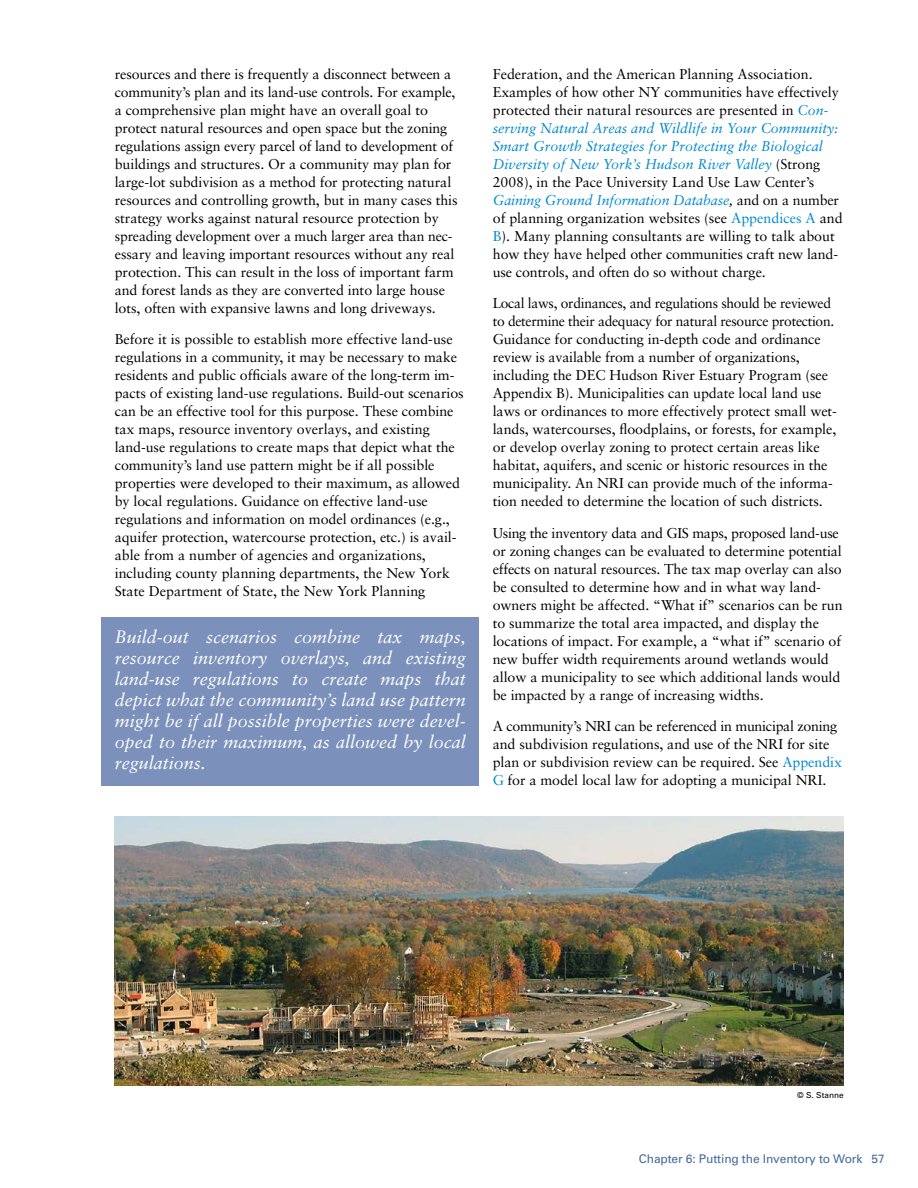
<style>
.page{position:relative;width:918px;height:1188px;background:#fff}
.page>*{position:absolute;margin:0;border:0;box-sizing:border-box;transform-origin:0 0}
.t1{font:italic 18px/21px "Sabon";color:#fff;text-align:justify}
.t2{font:14.25px/18px "Sabon";letter-spacing:-.005em;color:#000}
.t3{font:12px "Univers";letter-spacing:-.01em;color:#456aa0}
.t4{font:8.25px "Univers";color:#000}
.s1{font-style:italic;color:#0089cf}
.s2{font-style:italic}
.s3{color:#0089cf}
</style>
<div class="page">
<div style="left:101px;top:617px;width:378px;height:169px;background:#7b91bb"></div>
<img style="left:115px;top:817px;width:729px;height:268px">
<p class="t2" style="left:115px;top:64px;width:344px">resources and there is frequently a disconnect between a community’s plan and its land-use controls. For example, a comprehensive plan might have an overall goal to protect natural resources and open space but the zoning regulations assign every parcel of land to development of buildings and structures. Or a community may plan for large-lot subdivision as a method for protecting natural resources and controlling growth, but in many cases this strategy works against natural resource protection by spreading development over a much larger area than nec&shy;essary and leaving important resources without any real protection. This can result in the loss of important farm and forest lands as they are converted into large house lots, often with expansive lawns and long driveways.</p>
<p class="t2" style="left:115px;top:330px;width:351px">Before it is possible to establish more effective land-use regulations in a community, it may be necessary to make residents and public officials aware of the long-term im&shy;pacts of existing land-use regulations. Build-out scenarios can be an effective tool for this purpose. These combine tax maps, resource inventory overlays, and existing</p>
<p class="t2" style="left:115px;top:438px;width:342px">land-use regulations to create maps that depict what the</p>
<p class="t2" style="left:115px;top:456px;width:347px">community’s land use pattern might be if all possible properties were developed to their maximum, as allowed by local regulations. Guidance on effective land-use regulations and information on model ordinances (e.g., aquifer protection, watercourse protection, etc.) is avail-</p>
<p class="t2" style="left:115px;top:546px;width:337px">able from a number of agencies and organizations, including county planning departments, the New York<br>State Department of State, the New York Planning</p>
<p class="t1" style="left:115px;top:626px;width:353px">Build-out scenarios combine tax maps, resource inventory overlays, and existing land-use regulations to create maps that depict what the community’s land use pattern might be if all possible properties were devel&shy;oped to their maximum, as allowed by local regulations.</p>
<p class="t2" style="left:493px;top:64px;width:351px">Federation, and the American Planning Association.<br>Examples of how other NY communities have effectively protected their natural resources are presented in <span class="s1">Con&shy;serving Natural Areas and Wildlife in Your Community:<br>Smart Growth Strategies for Protecting the Biological Diversity of New York’s Hudson River Valley</span> (Strong 2008), in the Pace University Land Use Law Center’s <span class="s1">Gaining Ground Information Database</span><span class="s2">,</span> and on a number of planning organization websites (see <span class="s3">Appendices A</span> and <span class="s3">B</span>). Many planning consultants are willing to talk about how they have helped other communities craft new land&shy;use controls, and often do so without charge.</p>
<p class="t2" style="left:493px;top:294px;width:346px">Local laws, ordinances, and regulations should be reviewed to determine their adequacy for natural resource protection.<br>Guidance for conducting in-depth code and ordinance review is available from a number of organizations, including the DEC Hudson River Estuary Program (see Appendix B). Municipalities can update local land use laws or ordinances to more effectively protect small wet&shy;lands, watercourses, floodplains, or forests, for example, or develop overlay zoning to protect certain areas like habitat, aquifers, and scenic or historic resources in the municipality. An NRI can provide much of the informa&shy;tion needed to determine the location of such districts.</p>
<p class="t2" style="left:493px;top:523px;width:351px">Using the inventory data and GIS maps, proposed land-use or zoning changes can be evaluated to determine potential effects on natural resources. The tax map overlay can also be consulted to determine how and in what way land&shy;owners might be affected. “What if” scenarios can be run to summarize the total area impacted, and display the locations of impact. For example, a “what if” scenario of new buffer width requirements around wetlands would allow a municipality to see which additional lands would be impacted by a range of increasing widths.</p>
<p class="t2" style="left:493px;top:717px;width:351px">A community’s NRI can be referenced in municipal zoning and subdivision regulations, and use of the NRI for site plan or subdivision review can be required. See <span class="s3">Appendix G</span> for a model local law for adopting a municipal NRI.</p>
<p class="t4" style="left:797px;top:1090px;width:48px">© S. Stanne</p>
<p class="t3" style="left:639px;top:1151px;width:225px">Chapter 6: Putting the Inventory to Work</p>
<p class="t3" style="left:871px;top:1151px;width:15px">57</p>
</div>
